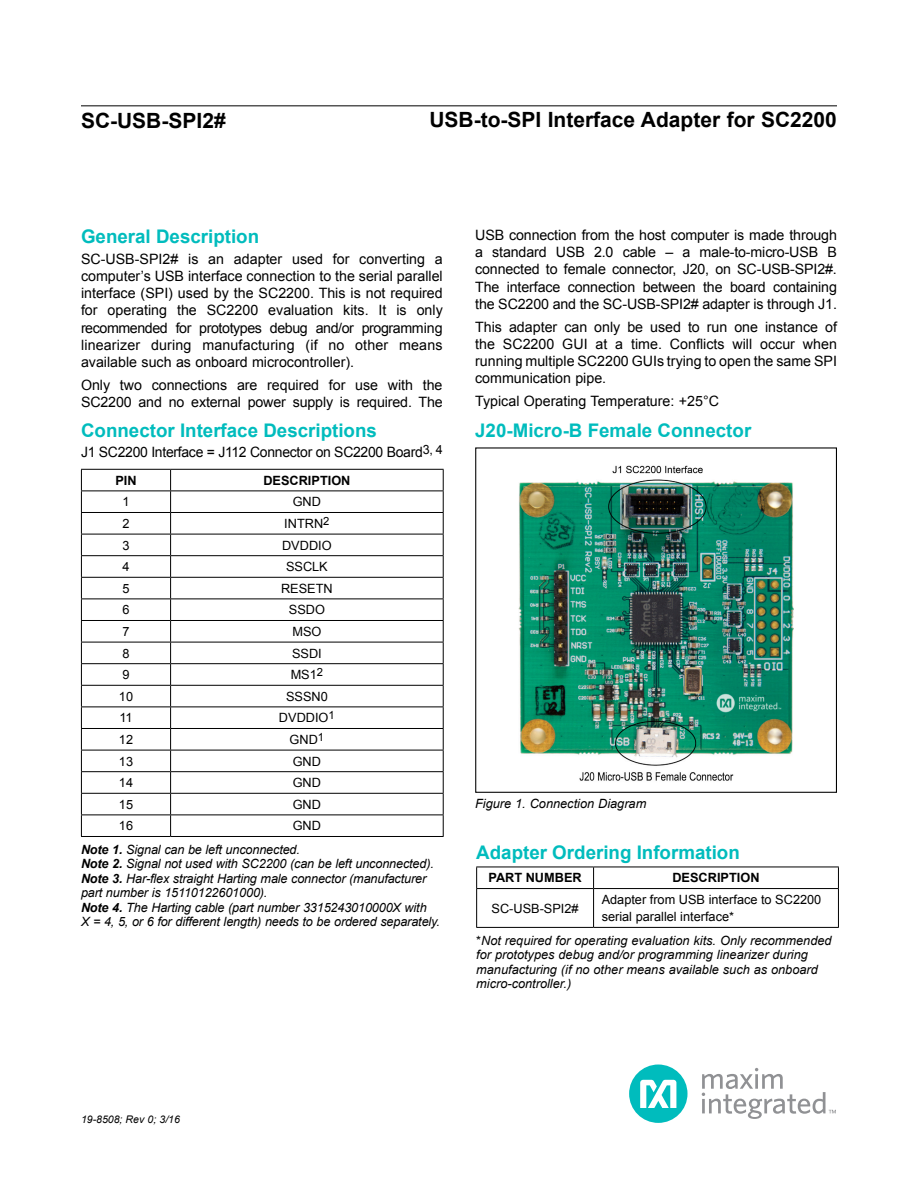
<style>
.page{position:relative;width:918px;height:1188px;background:#fff}
.page>*{position:absolute;margin:0;border:0;box-sizing:border-box;transform-origin:0 0}
.t1{font:700 21px "Arial";color:#000}
.H1{font:700 18.75px "Arial";color:#00bcbd}
.Body_Text{font:14.25px/17.2px "Arial";letter-spacing:-.005em;color:#000;text-align:justify}
.Caption{font:italic 12.75px/14.4px "Arial";letter-spacing:-.01em;color:#000}
.Table_Text__Center{font:12.75px "Arial";color:#000}
.Table_Text{font:12.75px/16.5px "Arial";color:#000}
.Table_Header{font:700 12.75px "Arial";color:#000}
.Caption_-_Figures{font:italic 12.75px "Arial";color:#000}
.t2{font:italic 10.5px "Arial";color:#000}
.s1{font-weight:700}
.s2{font-style:normal}
</style>
<div class="page">
<div style="left:629px;top:1065px;width:59px;height:58px;background:#00bcbd;border-radius:50%"></div>
<svg style="left:640px;top:1080px;width:36px;height:28px"></svg>
<svg style="left:702px;top:1068px;width:134px;height:51px"></svg>
<hr style="left:81px;top:105px;width:756px;height:1px;background:#000">
<hr style="left:81px;top:469px;width:90px;height:1px;background:#000">
<hr style="left:171px;top:469px;width:273px;height:1px;background:#000">
<hr style="left:81px;top:491px;width:90px;height:1px;background:#000">
<hr style="left:171px;top:491px;width:273px;height:1px;background:#000">
<hr style="left:81px;top:512px;width:90px;height:1px;background:#000">
<hr style="left:171px;top:512px;width:273px;height:1px;background:#000">
<hr style="left:81px;top:534px;width:90px;height:1px;background:#000">
<hr style="left:171px;top:534px;width:273px;height:1px;background:#000">
<hr style="left:81px;top:555px;width:90px;height:1px;background:#000">
<hr style="left:171px;top:555px;width:273px;height:1px;background:#000">
<hr style="left:81px;top:577px;width:90px;height:1px;background:#000">
<hr style="left:171px;top:577px;width:273px;height:1px;background:#000">
<hr style="left:81px;top:599px;width:90px;height:1px;background:#000">
<hr style="left:171px;top:599px;width:273px;height:1px;background:#000">
<hr style="left:81px;top:620px;width:90px;height:1px;background:#000">
<hr style="left:171px;top:620px;width:273px;height:1px;background:#000">
<hr style="left:81px;top:642px;width:90px;height:1px;background:#000">
<hr style="left:171px;top:642px;width:273px;height:1px;background:#000">
<hr style="left:81px;top:663px;width:90px;height:1px;background:#000">
<hr style="left:171px;top:663px;width:273px;height:1px;background:#000">
<hr style="left:81px;top:685px;width:90px;height:1px;background:#000">
<hr style="left:171px;top:685px;width:273px;height:1px;background:#000">
<hr style="left:81px;top:707px;width:90px;height:1px;background:#000">
<hr style="left:171px;top:707px;width:273px;height:1px;background:#000">
<hr style="left:81px;top:728px;width:90px;height:1px;background:#000">
<hr style="left:171px;top:728px;width:273px;height:1px;background:#000">
<hr style="left:81px;top:750px;width:90px;height:1px;background:#000">
<hr style="left:171px;top:750px;width:273px;height:1px;background:#000">
<hr style="left:81px;top:771px;width:90px;height:1px;background:#000">
<hr style="left:171px;top:771px;width:273px;height:1px;background:#000">
<hr style="left:81px;top:793px;width:90px;height:1px;background:#000">
<hr style="left:171px;top:793px;width:273px;height:1px;background:#000">
<hr style="left:81px;top:815px;width:90px;height:1px;background:#000">
<svg style="left:81px;top:470px;width:1px;height:366px"></svg>
<hr style="left:171px;top:815px;width:273px;height:1px;background:#000">
<svg style="left:170px;top:470px;width:1px;height:366px"></svg>
<svg style="left:443px;top:470px;width:1px;height:366px"></svg>
<hr style="left:81px;top:836px;width:90px;height:1px;background:#000">
<hr style="left:171px;top:836px;width:273px;height:1px;background:#000">
<img style="left:519px;top:465px;width:275px;height:316px">
<div style="left:475px;top:447px;width:362px;height:346px;border:1px solid #000"></div>
<hr style="left:476px;top:867px;width:118px;height:1px;background:#000">
<svg style="left:476px;top:867px;width:1px;height:21px"></svg>
<hr style="left:594px;top:867px;width:245px;height:1px;background:#000">
<svg style="left:593px;top:867px;width:1px;height:21px"></svg>
<svg style="left:838px;top:867px;width:1px;height:21px"></svg>
<hr style="left:476px;top:888px;width:118px;height:1px;background:#000">
<hr style="left:476px;top:889px;width:1px;height:38px;background:#000">
<hr style="left:594px;top:888px;width:245px;height:1px;background:#000">
<hr style="left:593px;top:889px;width:1px;height:38px;background:#000">
<hr style="left:838px;top:889px;width:1px;height:38px;background:#000">
<hr style="left:476px;top:927px;width:118px;height:1px;background:#000">
<hr style="left:594px;top:927px;width:245px;height:1px;background:#000">
<h1 class="t1" style="left:81px;top:107px;width:146px">SC-USB-SPI2#</h1>
<h1 class="t1" style="left:429px;top:106px;width:409px">USB-to-SPI Interface Adapter for SC2200</h1>
<p class="H1" style="left:81px;top:224px;width:180px">General Description</p>
<p class="Body_Text" style="left:81px;top:250px;width:363px">SC-USB-SPI2# is an adapter used for converting a computer’s USB interface connection to the serial parallel interface (SPI) used by the SC2200. This is not required for operating the SC2200 evaluation kits. It is only recommended for prototypes debug and/or programming linearizer during manufacturing (if no other means available such as onboard microcontroller).</p>
<p class="Body_Text" style="left:81px;top:376px;width:363px">Only two connections are required for use with the<br>SC2200 and no external power supply is required. The</p>
<p class="H1" style="left:81px;top:418px;width:297px">Connector Interface Descriptions</p>
<p class="Body_Text" style="left:81px;top:444px;width:363px">J1 SC2200 Interface = J112 Connector on SC2200 Board<sup>3,</sup> <sup>4</sup></p>
<p class="Table_Header" style="left:115px;top:472px;width:23px">PIN</p>
<p class="Table_Header" style="left:263px;top:472px;width:89px">DESCRIPTION</p>
<p class="Table_Text__Center" style="left:122px;top:494px;width:9px">1</p>
<p class="Table_Text__Center" style="left:293px;top:494px;width:30px">GND</p>
<p class="Table_Text__Center" style="left:122px;top:515px;width:9px">2</p>
<p class="Table_Text__Center" style="left:284px;top:515px;width:47px">INTRN<sup>2</sup></p>
<p class="Table_Text__Center" style="left:122px;top:537px;width:9px">3</p>
<p class="Table_Text__Center" style="left:282px;top:537px;width:51px">DVDDIO</p>
<p class="Table_Text__Center" style="left:122px;top:558px;width:9px">4</p>
<p class="Table_Text__Center" style="left:286px;top:558px;width:43px">SSCLK</p>
<p class="Table_Text__Center" style="left:122px;top:580px;width:9px">5</p>
<p class="Table_Text__Center" style="left:281px;top:580px;width:53px">RESETN</p>
<p class="Table_Text__Center" style="left:122px;top:602px;width:9px">6</p>
<p class="Table_Text__Center" style="left:289px;top:602px;width:38px">SSDO</p>
<p class="Table_Text__Center" style="left:122px;top:623px;width:9px">7</p>
<p class="Table_Text__Center" style="left:292px;top:623px;width:31px">MSO</p>
<p class="Table_Text__Center" style="left:122px;top:645px;width:9px">8</p>
<p class="Table_Text__Center" style="left:292px;top:645px;width:31px">SSDI</p>
<p class="Table_Text__Center" style="left:122px;top:666px;width:9px">9</p>
<p class="Table_Text__Center" style="left:291px;top:666px;width:34px">MS1<sup>2</sup></p>
<p class="Table_Text__Center" style="left:119px;top:688px;width:16px">10</p>
<p class="Table_Text__Center" style="left:286px;top:688px;width:43px">SSSN0</p>
<p class="Table_Text__Center" style="left:119px;top:710px;width:15px">11</p>
<p class="Table_Text__Center" style="left:279px;top:710px;width:57px">DVDDIO<sup>1</sup></p>
<p class="Table_Text__Center" style="left:119px;top:731px;width:16px">12</p>
<p class="Table_Text__Center" style="left:290px;top:731px;width:36px">GND<sup>1</sup></p>
<p class="Table_Text__Center" style="left:119px;top:753px;width:16px">13</p>
<p class="Table_Text__Center" style="left:293px;top:753px;width:30px">GND</p>
<p class="Table_Text__Center" style="left:119px;top:774px;width:16px">14</p>
<p class="Table_Text__Center" style="left:293px;top:774px;width:30px">GND</p>
<p class="Table_Text__Center" style="left:119px;top:796px;width:16px">15</p>
<p class="Table_Text__Center" style="left:293px;top:796px;width:30px">GND</p>
<p class="Table_Text__Center" style="left:119px;top:818px;width:16px">16</p>
<p class="Table_Text__Center" style="left:293px;top:818px;width:30px">GND</p>
<p class="Caption" style="left:81px;top:843px;width:361px"><span class="s1">Note 1.</span> Signal can be left unconnected.<br><span class="s1">Note 2.</span> Signal not used with SC2200 (can be left unconnected).<br><span class="s1">Note 3.</span> Har-flex straight Harting male connector (manufacturer part number is 15110122601000).<br><span class="s1">Note 4.</span> The Harting cable (part number 3315243010000X with<br>X = 4, 5, or 6 for different length) needs to be ordered separately.</p>
<p class="Body_Text" style="left:475px;top:226px;width:363px">USB connection from the host computer is made through a standard USB 2.0 cable – a male-to-micro-USB B connected to female connector, J20, on SC-USB-SPI2#.<br>The interface connection between the board containing the SC2200 and the SC-USB-SPI2# adapter is through J1.</p>
<p class="Body_Text" style="left:475px;top:318px;width:363px">This adapter can only be used to run one instance of the SC2200 GUI at a time. Conflicts will occur when running multiple SC2200 GUIs trying to open the same SPI communication pipe.</p>
<p class="Body_Text" style="left:475px;top:392px;width:245px">Typical Operating Temperature: +25°C</p>
<p class="H1" style="left:475px;top:418px;width:278px">J20-Micro-B Female Connector</p>
<p class="Caption_-_Figures" style="left:475px;top:795px;width:173px">Figure 1. Connection Diagram</p>
<p class="H1" style="left:476px;top:840px;width:265px">Adapter Ordering Information</p>
<p class="Table_Header" style="left:488px;top:869px;width:95px">PART NUMBER</p>
<p class="Table_Header" style="left:672px;top:869px;width:89px">DESCRIPTION</p>
<p class="Table_Text__Center" style="left:492px;top:900px;width:89px">SC-USB-SPI2#</p>
<p class="Table_Text" style="left:602px;top:892px;width:221px">Adapter from USB interface to SC2200 serial parallel interface*</p>
<p class="Caption" style="left:476px;top:933px;width:357px"><span class="s2">*</span>Not required for operating evaluation kits. Only recommended for prototypes debug and/or programming linearizer during manufacturing (if no other means available such as onboard micro-controller.)</p>
<p class="t2" style="left:81px;top:1113px;width:100px">19-8508; Rev 0; 3/16</p>
</div>
